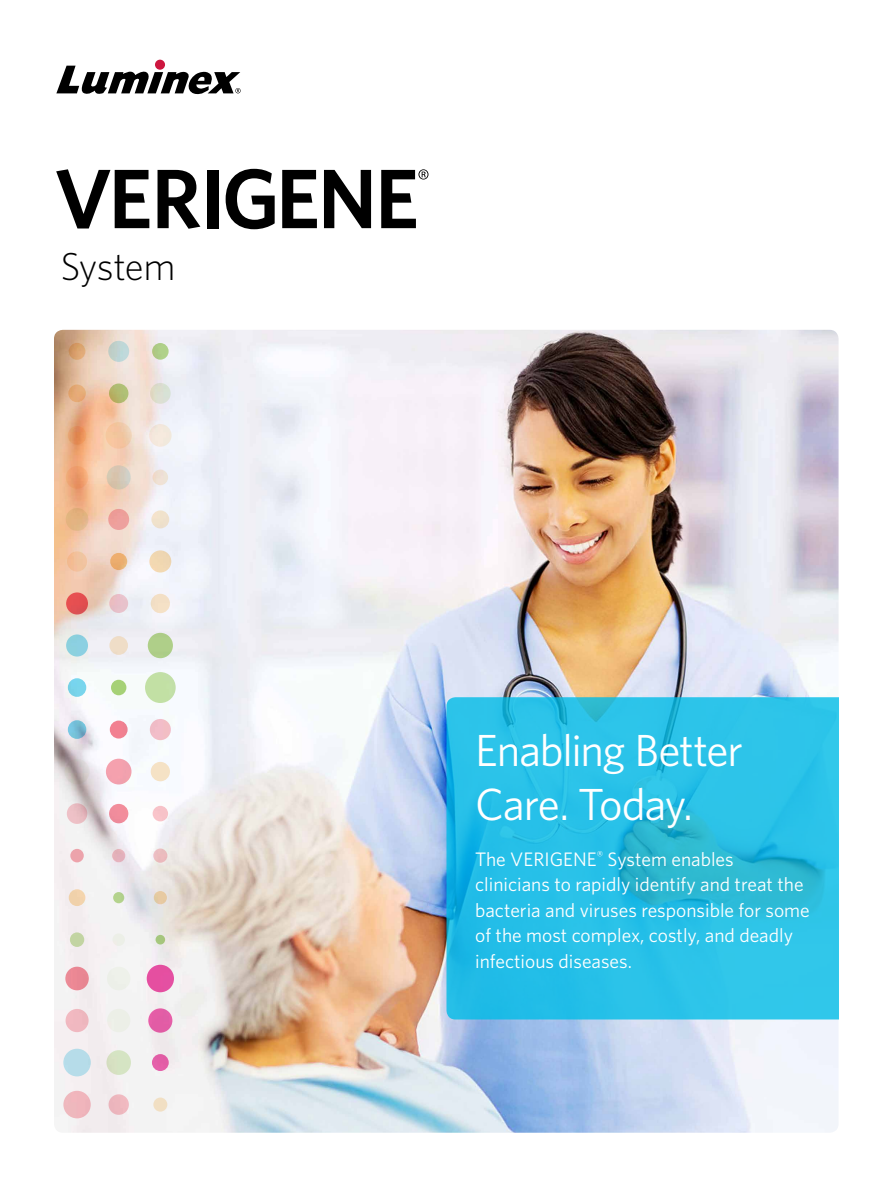
<style>
.page{position:relative;width:893px;height:1187px;background:#fff}
.page>*{position:absolute;margin:0;border:0;box-sizing:border-box;transform-origin:0 0}
.t1{font:45px/54px "Whitney";letter-spacing:-.025em;color:#fff}
.t2{font:300 39px "Whitney";letter-spacing:-.015em;color:#000}
.t3{font:19.5px/25.5px "Whitney";color:#fff}
</style>
<div class="page">
<img style="left:54px;top:330px;width:784px;height:802px">
<svg style="left:56px;top:169px;width:93px;height:59px"></svg>
<svg style="left:158px;top:170px;width:42px;height:59px"></svg>
<div style="left:207px;top:170px;width:11px;height:58px;background:#000"></div>
<svg style="left:226px;top:169px;width:49px;height:60px"></svg>
<svg style="left:282px;top:170px;width:35px;height:58px"></svg>
<svg style="left:324px;top:170px;width:47px;height:58px"></svg>
<svg style="left:381px;top:169px;width:47px;height:59px"></svg>
<svg style="left:446px;top:697px;width:393px;height:322px;background:#28bfe5"></svg>
<div style="left:155px;top:60px;width:10px;height:10px;background:#cd163f;border-radius:50%"></div>
<svg style="left:56px;top:66px;width:185px;height:28px"></svg>
<div style="left:65px;top:966px;width:24px;height:24px;background:#ea8894;border-radius:50%"></div>
<div style="left:66px;top:1008px;width:23px;height:24px;background:#f0b8c0;border-radius:50%"></div>
<div style="left:63px;top:1048px;width:28px;height:28px;background:#b6dce9;border-radius:50%"></div>
<div style="left:63px;top:1090px;width:28px;height:28px;background:#efb6bd;border-radius:50%"></div>
<div style="left:107px;top:966px;width:23px;height:24px;background:#eef1ea;border-radius:50%"></div>
<div style="left:107px;top:1008px;width:23px;height:24px;background:#ecefe7;border-radius:50%"></div>
<div style="left:106px;top:1050px;width:25px;height:24px;background:#d5e4c3;border-radius:50%"></div>
<div style="left:109px;top:1094px;width:20px;height:20px;background:#edb6bd;border-radius:50%"></div>
<div style="left:147px;top:964px;width:27px;height:28px;background:#e54fa0;border-radius:50%"></div>
<div style="left:148px;top:1008px;width:24px;height:24px;background:#e25da6;border-radius:50%"></div>
<svg style="left:152px;top:1053px;width:17px;height:17px"></svg>
<div style="left:153px;top:1097px;width:14px;height:14px;background:#f1dfc3;border-radius:50%"></div>
<svg style="left:69px;top:343px;width:16px;height:17px"></svg>
<svg style="left:68px;top:384px;width:18px;height:18px"></svg>
<svg style="left:68px;top:426px;width:18px;height:18px"></svg>
<svg style="left:66px;top:466px;width:22px;height:22px"></svg>
<div style="left:66px;top:508px;width:22px;height:23px;background:linear-gradient(to right,#e3b27c,#e2b587);border-radius:50%"></div>
<div style="left:67px;top:551px;width:20px;height:20px;background:linear-gradient(to right,#f3b88e,#f1c6a4);border-radius:50%"></div>
<div style="left:66px;top:592px;width:22px;height:22px;background:#e44f51;border-radius:50%"></div>
<div style="left:66px;top:634px;width:22px;height:22px;background:#8cd0e0;border-radius:50%"></div>
<div style="left:68px;top:678px;width:18px;height:18px;background:#78d5ec;border-radius:50%"></div>
<svg style="left:68px;top:720px;width:18px;height:18px"></svg>
<svg style="left:65px;top:758px;width:25px;height:26px"></svg>
<div style="left:67px;top:803px;width:20px;height:20px;background:linear-gradient(to right,#f3c7cc,#deb0b6);border-radius:50%"></div>
<svg style="left:70px;top:848px;width:14px;height:14px"></svg>
<div style="left:69px;top:889px;width:16px;height:17px;background:#f0d1aa;border-radius:50%"></div>
<div style="left:70px;top:932px;width:14px;height:14px;background:#c2d4a2;border-radius:50%"></div>
<svg style="left:108px;top:341px;width:21px;height:21px"></svg>
<svg style="left:109px;top:383px;width:19px;height:20px"></svg>
<div style="left:106px;top:422px;width:26px;height:26px;background:linear-gradient(to right,#f8c195,#eecdb1);border-radius:50%"></div>
<div style="left:107px;top:465px;width:24px;height:24px;background:linear-gradient(to right,#d7c0a3,#d2d0c6);border-radius:50%"></div>
<div style="left:108px;top:509px;width:21px;height:21px;background:#eda09b;border-radius:50%"></div>
<div style="left:110px;top:553px;width:17px;height:17px;background:#ecad6f;border-radius:50%"></div>
<svg style="left:109px;top:594px;width:19px;height:19px"></svg>
<svg style="left:109px;top:636px;width:19px;height:19px"></svg>
<svg style="left:111px;top:679px;width:15px;height:16px"></svg>
<div style="left:110px;top:720px;width:18px;height:18px;background:#f28091;border-radius:50%"></div>
<div style="left:106px;top:758px;width:25px;height:26px;background:#f5a1ae;border-radius:50%"></div>
<svg style="left:109px;top:803px;width:19px;height:20px"></svg>
<div style="left:112px;top:849px;width:13px;height:13px;background:#e3b0ba;border-radius:50%"></div>
<div style="left:113px;top:892px;width:11px;height:11px;background:#b4d38d;border-radius:50%"></div>
<div style="left:113px;top:933px;width:12px;height:12px;background:#ecefe7;border-radius:50%"></div>
<div style="left:152px;top:343px;width:17px;height:16px;background:#b0cf8a;border-radius:50%"></div>
<svg style="left:150px;top:383px;width:21px;height:21px"></svg>
<div style="left:149px;top:424px;width:23px;height:22px;background:#f4e9dc;border-radius:50%"></div>
<div style="left:153px;top:469px;width:15px;height:16px;background:#ede0d5;border-radius:50%"></div>
<div style="left:151px;top:510px;width:18px;height:18px;background:#f0e2cc;border-radius:50%"></div>
<div style="left:149px;top:550px;width:22px;height:22px;background:#f0d7b2;border-radius:50%"></div>
<div style="left:151px;top:593px;width:19px;height:20px;background:#f3dfc5;border-radius:50%"></div>
<div style="left:148px;top:632px;width:25px;height:26px;background:#afcf89;border-radius:50%"></div>
<div style="left:145px;top:672px;width:31px;height:31px;background:#c2e0a4;border-radius:50%"></div>
<div style="left:150px;top:719px;width:21px;height:21px;background:#f2bdc7;border-radius:50%"></div>
<div style="left:151px;top:761px;width:19px;height:20px;background:#f5e2c5;border-radius:50%"></div>
<div style="left:153px;top:805px;width:15px;height:16px;background:#f7c2c8;border-radius:50%"></div>
<div style="left:153px;top:848px;width:14px;height:14px;background:#ecbcbe;border-radius:50%"></div>
<div style="left:154px;top:891px;width:13px;height:13px;background:#e7caa2;border-radius:50%"></div>
<svg style="left:156px;top:934px;width:9px;height:10px"></svg>
<h2 class="t2" style="left:61px;top:240px;width:116px">System</h2>
<h1 class="t1" style="left:475px;top:722px;width:269px">Enabling Better<br>Care. Today.</h1>
<p class="t3" style="left:475px;top:845px;width:336px">The VERIGENE<sup>®</sup> System enables clinicians to rapidly identify and treat the bacteria and viruses responsible for some of the most complex, costly, and deadly infectious diseases.</p>
</div>
